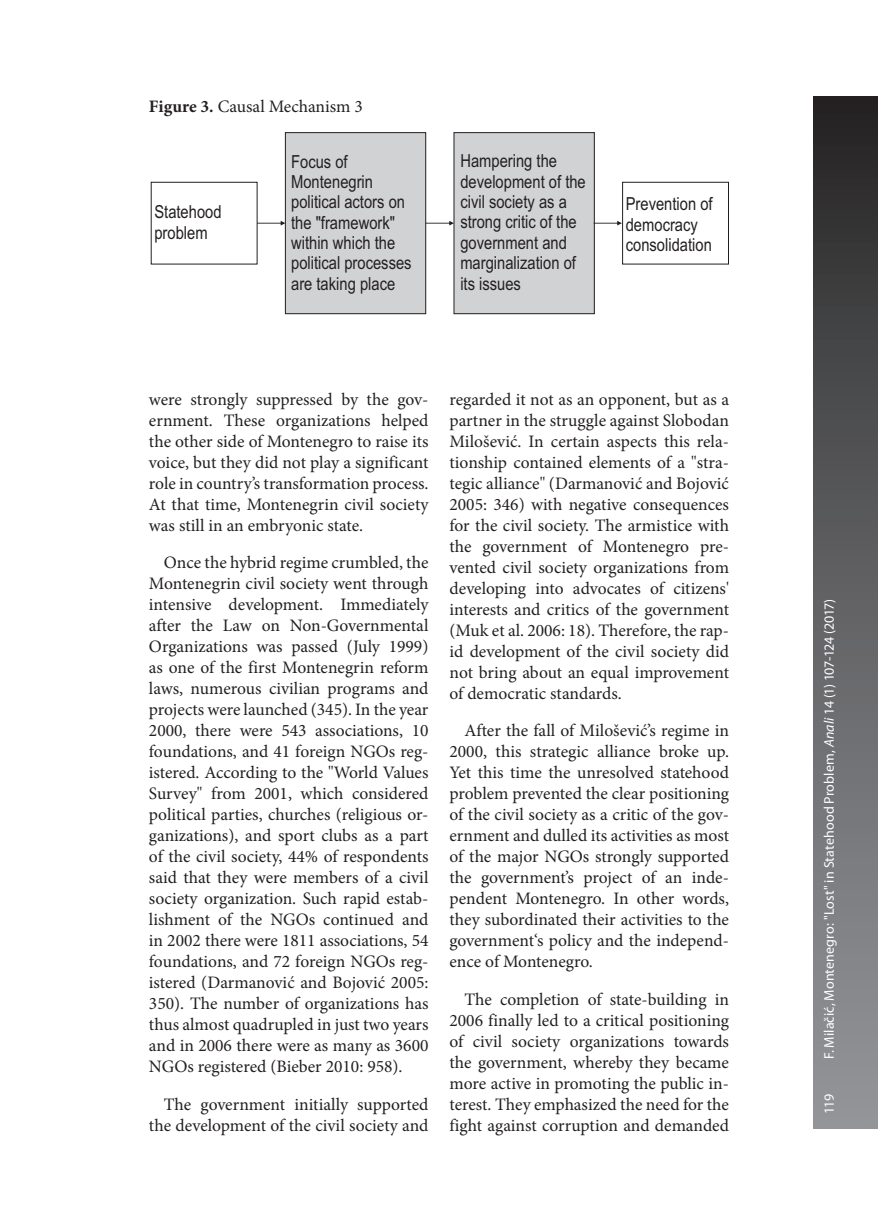
<style>
.page{position:relative;width:878px;height:1230px;background:#fff}
.page>*{position:absolute;margin:0;border:0;box-sizing:border-box;transform-origin:0 0}
.t1{font:18.03px/20.3px "Arial Narrow";color:#231f20}
.t2{font:17.5px/21px "Minion Pro";color:#231f20;text-align:justify}
.t3{font:14px "Myriad Pro";letter-spacing:.005em;color:#fff}
.s1{font-weight:700}
.s2{font-style:italic}
</style>
<div class="page">
<div style="left:813px;top:96px;width:64px;height:1032px;background:linear-gradient(to bottom,#292728,#979a9d)"></div>
<div style="left:454px;top:133px;width:140px;height:181px;background:#d1d2d4"></div>
<div style="left:453px;top:132px;width:141px;height:182px;border:1px solid #231f20"></div>
<div style="left:622px;top:182px;width:106px;height:82px;border:1px solid #231f20"></div>
<div style="left:285px;top:133px;width:140px;height:181px;background:#d1d2d4"></div>
<div style="left:285px;top:132px;width:141px;height:182px;border:1px solid #231f20"></div>
<svg style="left:257px;top:221px;width:28px;height:4px"></svg>
<svg style="left:425px;top:221px;width:29px;height:4px"></svg>
<svg style="left:593px;top:221px;width:28px;height:4px"></svg>
<p class="t2" style="left:149px;top:96px;width:215px"><span class="s1">Figure 3.</span> Causal Mechanism 3</p>
<p class="t1" style="left:154px;top:201px;width:69px">Statehood problem</p>
<p class="t1" style="left:291px;top:150px;width:122px">Focus of<br>Montenegrin political actors on the "framework" within which the political processes are taking place</p>
<p class="t1" style="left:460px;top:150px;width:127px">Hampering the development of the civil society as a strong critic of the government and marginalization of its issues</p>
<p class="t1" style="left:625px;top:193px;width:88px">Prevention of democracy consolidation</p>
<p class="t2" style="left:149px;top:388px;width:281px">were strongly suppressed by the gov&shy;ernment. These organizations helped the other side of Montenegro to raise its voice, but they did not play a significant role in country’s transformation process.<br>At that time, Montenegrin civil society was still in an embryonic state.</p>
<p class="t2" style="left:149px;top:552px;width:281px;text-indent:15px">Once the hybrid regime crumbled, the Montenegrin civil society went through intensive development. Immediately after the Law on Non-Governmental Organizations was passed (July 1999) as one of the first Montenegrin reform laws, numerous civilian programs and projects were launched (345). In the year 2000, there were 543 associations, 10 foundations, and 41 foreign NGOs reg&shy;istered. According to the "World Values Survey" from 2001, which considered political parties, churches (religious or&shy;ganizations), and sport clubs as a part of the civil society, 44% of respondents said that they were members of a civil society organization. Such rapid estab&shy;lishment of the NGOs continued and in 2002 there were 1811 associations, 54 foundations, and 72 foreign NGOs reg&shy;istered (Darmanović and Bojović 2005:<br>350). The number of organizations has thus almost quadrupled in just two years and in 2006 there were as many as 3600<br>NGOs registered (Bieber 2010: 958).</p>
<p class="t2" style="left:149px;top:1093px;width:281px;text-align:right">The government initially supported the development of the civil society and</p>
<p class="t2" style="left:449px;top:388px;width:281px">regarded it not as an opponent, but as a partner in the struggle against Slobodan Milošević. In certain aspects this rela&shy;tionship contained elements of a "stra&shy;tegic alliance" (Darmanović and Bojović 2005: 346) with negative consequences for the civil society. The armistice with the government of Montenegro pre&shy;vented civil society organizations from developing into advocates of citizens' interests and critics of the government (Muk et al. 2006: 18). Therefore, the rap&shy;id development of the civil society did not bring about an equal improvement of democratic standards.</p>
<p class="t2" style="left:449px;top:720px;width:281px;text-indent:15px">After the fall of Milošević’s regime in 2000, this strategic alliance broke up.<br>Yet this time the unresolved statehood problem prevented the clear positioning of the civil society as a critic of the gov&shy;ernment and dulled its activities as most of the major NGOs strongly supported the government’s project of an inde&shy;pendent Montenegro. In other words, they subordinated their activities to the government‘s policy and the independ&shy;ence of Montenegro.</p>
<p class="t2" style="left:449px;top:988px;width:281px;text-indent:15px">The completion of state-building in 2006 finally led to a critical positioning of civil society organizations towards the government, whereby they became more active in promoting the public in&shy;terest. They emphasized the need for the fight against corruption and demanded</p>
<p class="t3" style="left:820px;top:1059px;width:462px;rotate:-90deg">F. Milačić, Montenegro: "Lost" in Statehood Problem, <span class="s2">Anali</span> 14 (1) 107-124 (2017)</p>
<p class="t3" style="left:820px;top:1113px;width:21px;rotate:-90deg">119</p>
</div>
